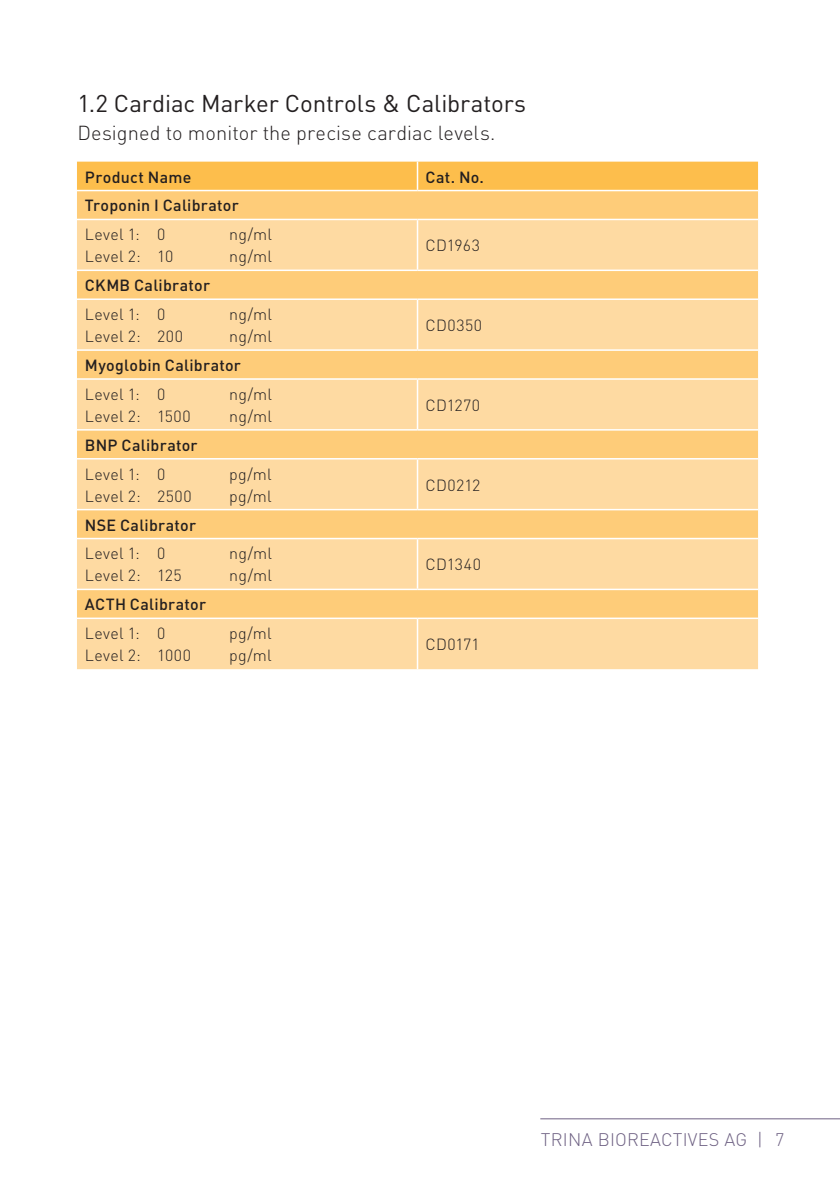
<style>
.page{position:relative;width:840px;height:1191px;background:#fff}
.page>*{position:absolute;margin:0;border:0;box-sizing:border-box;transform-origin:0 0}
.t1{font:24px "FFDIN";letter-spacing:-.005em;color:#231f20}
.t2{font:300 20px "FFDIN";letter-spacing:.005em;color:#231f20}
.t3{font:300 18px "FFDIN";letter-spacing:.015em;color:#6e6183}
.t4{font:300 16px "FFDIN";letter-spacing:.02em;color:#231f20}
.t5{font:500 16px "FFDIN";letter-spacing:.015em;color:#231f20}
</style>
<div class="page">
<hr style="left:540px;top:1118px;width:299px;height:1px;background:#6e6183">
<div style="left:77px;top:162px;width:680px;height:28px;background:#fdbe4c"></div>
<svg style="left:77px;top:191px;width:680px;height:28px;background:#fecd7b"></svg>
<svg style="left:77px;top:220px;width:680px;height:449px;background:#fed595"></svg>
<hr style="left:416px;top:220px;width:2px;height:49px;background:#fff">
<hr style="left:416px;top:162px;width:2px;height:28px;background:#fff">
<hr style="left:416px;top:300px;width:2px;height:49px;background:#fff">
<hr style="left:416px;top:380px;width:2px;height:49px;background:#fff">
<hr style="left:416px;top:459px;width:2px;height:50px;background:#fff">
<hr style="left:416px;top:539px;width:2px;height:49px;background:#fff">
<hr style="left:416px;top:619px;width:2px;height:50px;background:#fff">
<hr style="left:416px;top:191px;width:2px;height:28px;background:#fecc79">
<hr style="left:416px;top:271px;width:2px;height:27px;background:#fecc79">
<hr style="left:416px;top:351px;width:2px;height:27px;background:#fecc79">
<hr style="left:416px;top:430px;width:2px;height:28px;background:#fecc79">
<hr style="left:416px;top:510px;width:2px;height:28px;background:#fecc79">
<hr style="left:416px;top:590px;width:2px;height:27px;background:#fecc79">
<hr style="left:77px;top:269px;width:340px;height:2px;background:#fff">
<hr style="left:417px;top:269px;width:340px;height:2px;background:#fff">
<hr style="left:77px;top:298px;width:340px;height:2px;background:#fff">
<hr style="left:417px;top:298px;width:340px;height:2px;background:#fff">
<hr style="left:77px;top:349px;width:340px;height:2px;background:#fff">
<hr style="left:417px;top:349px;width:340px;height:2px;background:#fff">
<hr style="left:77px;top:378px;width:340px;height:2px;background:#fff">
<hr style="left:417px;top:378px;width:340px;height:2px;background:#fff">
<hr style="left:77px;top:429px;width:340px;height:1px;background:#fff">
<hr style="left:417px;top:429px;width:340px;height:1px;background:#fff">
<hr style="left:77px;top:458px;width:340px;height:1px;background:#fff">
<hr style="left:417px;top:458px;width:340px;height:1px;background:#fff">
<hr style="left:77px;top:509px;width:340px;height:1px;background:#fff">
<hr style="left:417px;top:509px;width:340px;height:1px;background:#fff">
<hr style="left:77px;top:538px;width:340px;height:1px;background:#fff">
<hr style="left:417px;top:538px;width:340px;height:1px;background:#fff">
<hr style="left:77px;top:588px;width:340px;height:2px;background:#fff">
<hr style="left:417px;top:588px;width:340px;height:2px;background:#fff">
<hr style="left:77px;top:617px;width:340px;height:2px;background:#fff">
<hr style="left:417px;top:617px;width:340px;height:2px;background:#fff">
<h1 class="t1" style="left:77px;top:88px;width:450px">1.2 Cardiac Marker Controls &amp; Calibrators</h1>
<p class="t2" style="left:77px;top:121px;width:419px">Designed to monitor the precise cardiac levels.</p>
<p class="t5" style="left:85px;top:166px;width:108px">Product Name</p>
<p class="t5" style="left:425px;top:166px;width:60px">Cat. No.</p>
<p class="t5" style="left:85px;top:195px;width:155px">Troponin I Calibrator</p>
<p class="t4" style="left:85px;top:225px;width:82px">Level 1: 0</p>
<p class="t4" style="left:229px;top:225px;width:44px">ng/ml</p>
<p class="t4" style="left:85px;top:247px;width:90px">Level 2: 10</p>
<p class="t4" style="left:229px;top:247px;width:44px">ng/ml</p>
<p class="t4" style="left:425px;top:236px;width:56px">CD1963</p>
<p class="t5" style="left:85px;top:275px;width:127px">CKMB Calibrator</p>
<p class="t4" style="left:85px;top:304px;width:82px">Level 1: 0</p>
<p class="t4" style="left:229px;top:304px;width:44px">ng/ml</p>
<p class="t4" style="left:85px;top:326px;width:99px">Level 2: 200</p>
<p class="t4" style="left:229px;top:326px;width:44px">ng/ml</p>
<p class="t5" style="left:85px;top:355px;width:157px">Myoglobin Calibrator</p>
<p class="t4" style="left:85px;top:384px;width:82px">Level 1: 0</p>
<p class="t4" style="left:229px;top:384px;width:44px">ng/ml</p>
<p class="t4" style="left:85px;top:406px;width:107px">Level 2: 1500</p>
<p class="t4" style="left:229px;top:406px;width:44px">ng/ml</p>
<p class="t5" style="left:85px;top:435px;width:114px">BNP Calibrator</p>
<p class="t4" style="left:85px;top:464px;width:82px">Level 1: 0</p>
<p class="t4" style="left:229px;top:464px;width:44px">pg/ml</p>
<p class="t4" style="left:85px;top:486px;width:108px">Level 2: 2500</p>
<p class="t4" style="left:229px;top:486px;width:44px">pg/ml</p>
<p class="t5" style="left:85px;top:514px;width:113px">NSE Calibrator</p>
<p class="t4" style="left:85px;top:544px;width:82px">Level 1: 0</p>
<p class="t4" style="left:229px;top:544px;width:44px">ng/ml</p>
<p class="t4" style="left:85px;top:566px;width:98px">Level 2: 125</p>
<p class="t4" style="left:229px;top:566px;width:44px">ng/ml</p>
<p class="t5" style="left:85px;top:594px;width:122px">ACTH Calibrator</p>
<p class="t4" style="left:85px;top:623px;width:82px">Level 1: 0</p>
<p class="t4" style="left:229px;top:623px;width:44px">pg/ml</p>
<p class="t4" style="left:85px;top:645px;width:107px">Level 2: 1000</p>
<p class="t4" style="left:229px;top:645px;width:44px">pg/ml</p>
<p class="t4" style="left:425px;top:315px;width:58px">CD0350</p>
<p class="t4" style="left:425px;top:395px;width:56px">CD1270</p>
<p class="t4" style="left:425px;top:475px;width:56px">CD0212</p>
<p class="t4" style="left:425px;top:555px;width:57px">CD1340</p>
<p class="t4" style="left:425px;top:634px;width:56px">CD0171</p>
<p class="t3" style="left:540px;top:1128px;width:245px">Trina Bioreactives AG | 7</p>
</div>
